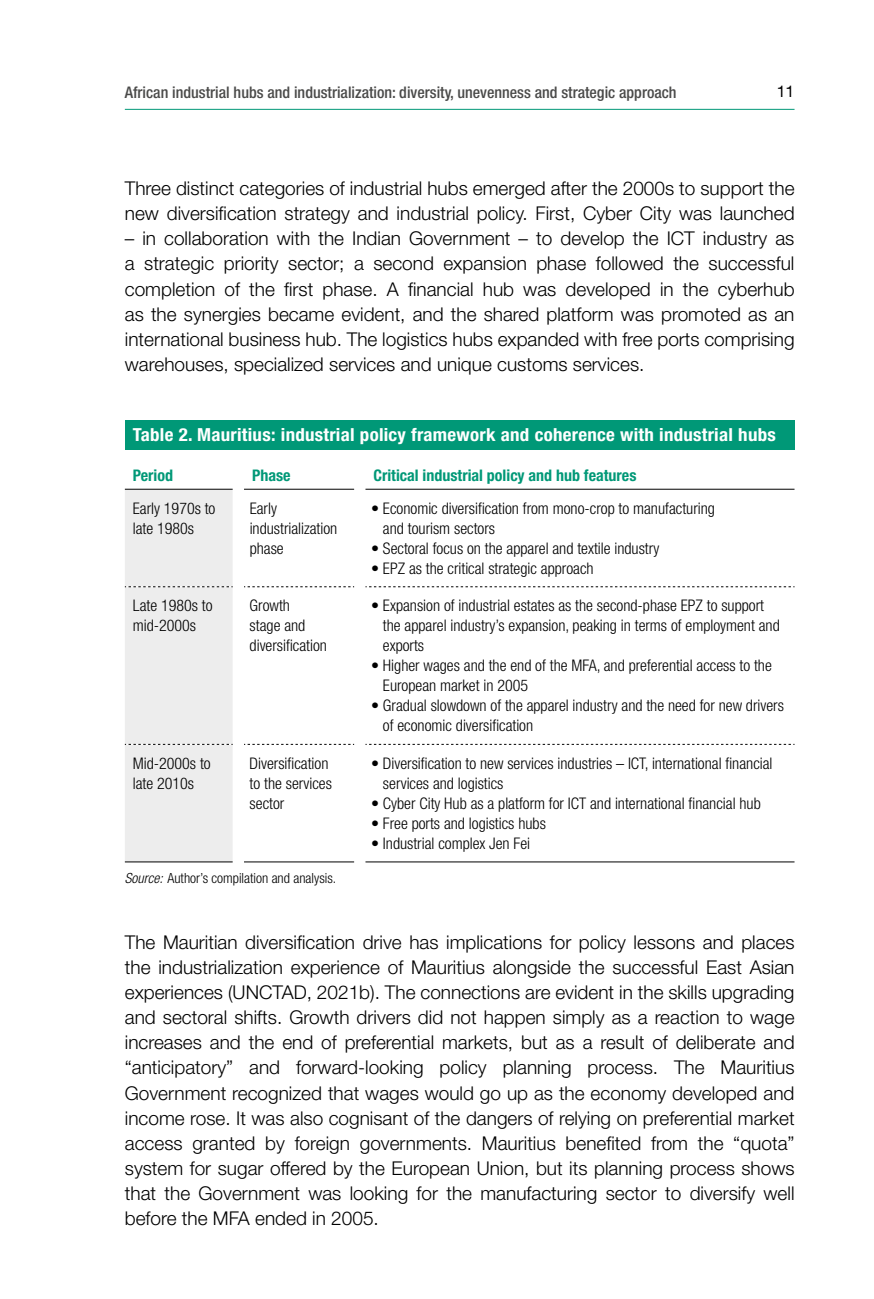
<style>
.page{position:relative;width:874px;height:1299px;background:#fff}
.page>*{position:absolute;margin:0;border:0;box-sizing:border-box;transform-origin:0 0}
.t1{font:300 19px/25px "Helvetica Neue LT Std";color:#000;text-align:justify}
.t2{font:700 condensed 18px "Helvetica Neue LT Std";letter-spacing:.015em;color:#fff;scale:1.05 1}
.t3{font:300 condensed 16px/20px "Helvetica Neue LT Std";color:#000}
.t4{font:500 condensed 16px "Helvetica Neue LT Std";color:#4a4a49}
.t5{font:700 condensed 16px "Helvetica Neue LT Std";color:#009877}
.t6{font:16px "Helvetica Neue LT Std";color:#000}
.t7{font:300 condensed 14px "Helvetica Neue LT Std";color:#000}
.s1{font-style:italic}
</style>
<div class="page">
<hr style="left:125px;top:109px;width:669px;height:1px;background:#009877">
<div style="left:125px;top:420px;width:669px;height:29px;background:#009877"></div>
<svg style="left:244px;top:586px;width:110px;height:1px"></svg>
<svg style="left:244px;top:744px;width:110px;height:1px"></svg>
<svg style="left:365px;top:586px;width:429px;height:1px"></svg>
<svg style="left:365px;top:744px;width:429px;height:1px"></svg>
<div style="left:125px;top:489px;width:107px;height:372px;background:#ededed"></div>
<hr style="left:125px;top:488px;width:107px;height:1px;background:#000">
<hr style="left:244px;top:488px;width:110px;height:1px;background:#000">
<hr style="left:365px;top:488px;width:429px;height:1px;background:#000">
<hr style="left:125px;top:861px;width:107px;height:1px;background:#000">
<hr style="left:244px;top:861px;width:110px;height:1px;background:#000">
<hr style="left:365px;top:861px;width:429px;height:1px;background:#000">
<p class="t4" style="left:125px;top:83px;width:553px">African industrial hubs and industrialization: diversity, unevenness and strategic approach</p>
<p class="t6" style="left:776px;top:81px;width:19px">11</p>
<p class="t1" style="left:125px;top:175px;width:671px">Three distinct categories of industrial hubs emerged after the 2000s to support the new diversification strategy and industrial policy. First, Cyber City was launched</p>
<p class="t1" style="left:125px;top:226px;width:671px">– in collaboration with the Indian Government – to develop the ICT industry as a strategic priority sector; a second expansion phase followed the successful completion of the first phase. A financial hub was developed in the cyberhub as the synergies became evident, and the shared platform was promoted as an international business hub. The logistics hubs expanded with free ports comprising warehouses, specialized services and unique customs services.</p>
<p class="t2" style="left:133px;top:423px;width:613px">Table 2. Mauritius: industrial policy framework and coherence with industrial hubs</p>
<p class="t5" style="left:133px;top:466px;width:42px">Period</p>
<p class="t5" style="left:252px;top:466px;width:40px">Phase</p>
<p class="t5" style="left:373px;top:466px;width:264px">Critical industrial policy and hub features</p>
<p class="t3" style="left:133px;top:498px;width:84px">Early 1970s to late 1980s</p>
<p class="t3" style="left:249px;top:498px;width:89px">Early industrialization phase</p>
<p class="t3" style="left:383px;top:498px;width:333px;text-indent:-12px">• Economic diversification from mono-crop to manufacturing and tourism sectors</p>
<p class="t3" style="left:371px;top:538px;width:290px">• Sectoral focus on the apparel and textile industry</p>
<p class="t3" style="left:371px;top:558px;width:224px">• EPZ as the critical strategic approach</p>
<p class="t3" style="left:133px;top:595px;width:81px">Late 1980s to mid-2000s</p>
<p class="t3" style="left:249px;top:595px;width:79px">Growth<br>stage and diversification</p>
<p class="t3" style="left:383px;top:595px;width:398px;text-indent:-12px">• Expansion of industrial estates as the second-phase EPZ to support the apparel industry’s expansion, peaking in terms of employment and exports</p>
<p class="t3" style="left:383px;top:655px;width:390px;text-indent:-12px">• Higher wages and the end of the MFA, and preferential access to the<br>European market in 2005</p>
<p class="t3" style="left:383px;top:695px;width:402px;text-indent:-12px">• Gradual slowdown of the apparel industry and the need for new drivers of economic diversification</p>
<p class="t3" style="left:133px;top:753px;width:79px">Mid-2000s to late 2010s</p>
<p class="t3" style="left:249px;top:753px;width:84px">Diversification to the services sector</p>
<p class="t3" style="left:383px;top:753px;width:391px;text-indent:-12px">• Diversification to new services industries – ICT, international financial services and logistics</p>
<p class="t3" style="left:371px;top:793px;width:391px">• Cyber City Hub as a platform for ICT and international financial hub</p>
<p class="t3" style="left:371px;top:813px;width:176px">• Free ports and logistics hubs</p>
<p class="t3" style="left:371px;top:833px;width:160px">• Industrial complex Jen Fei</p>
<p class="t7" style="left:125px;top:869px;width:213px"><span class="s1">Source:</span> Author’s compilation and analysis.</p>
<p class="t1" style="left:125px;top:929px;width:671px">The Mauritian diversification drive has implications for policy lessons and places the industrialization experience of Mauritius alongside the successful East Asian experiences (UNCTAD, 2021b). The connections are evident in the skills upgrading and sectoral shifts. Growth drivers did not happen simply as a reaction to wage increases and the end of preferential markets, but as a result of deliberate and “anticipatory” and forward-looking policy planning process. The Mauritius Government recognized that wages would go up as the economy developed and income rose. It was also cognisant of the dangers of relying on preferential market access granted by foreign governments. Mauritius benefited from the “quota” system for sugar offered by the European Union, but its planning process shows that the Government was looking for the manufacturing sector to diversify well before the MFA ended in 2005.</p>
</div>
